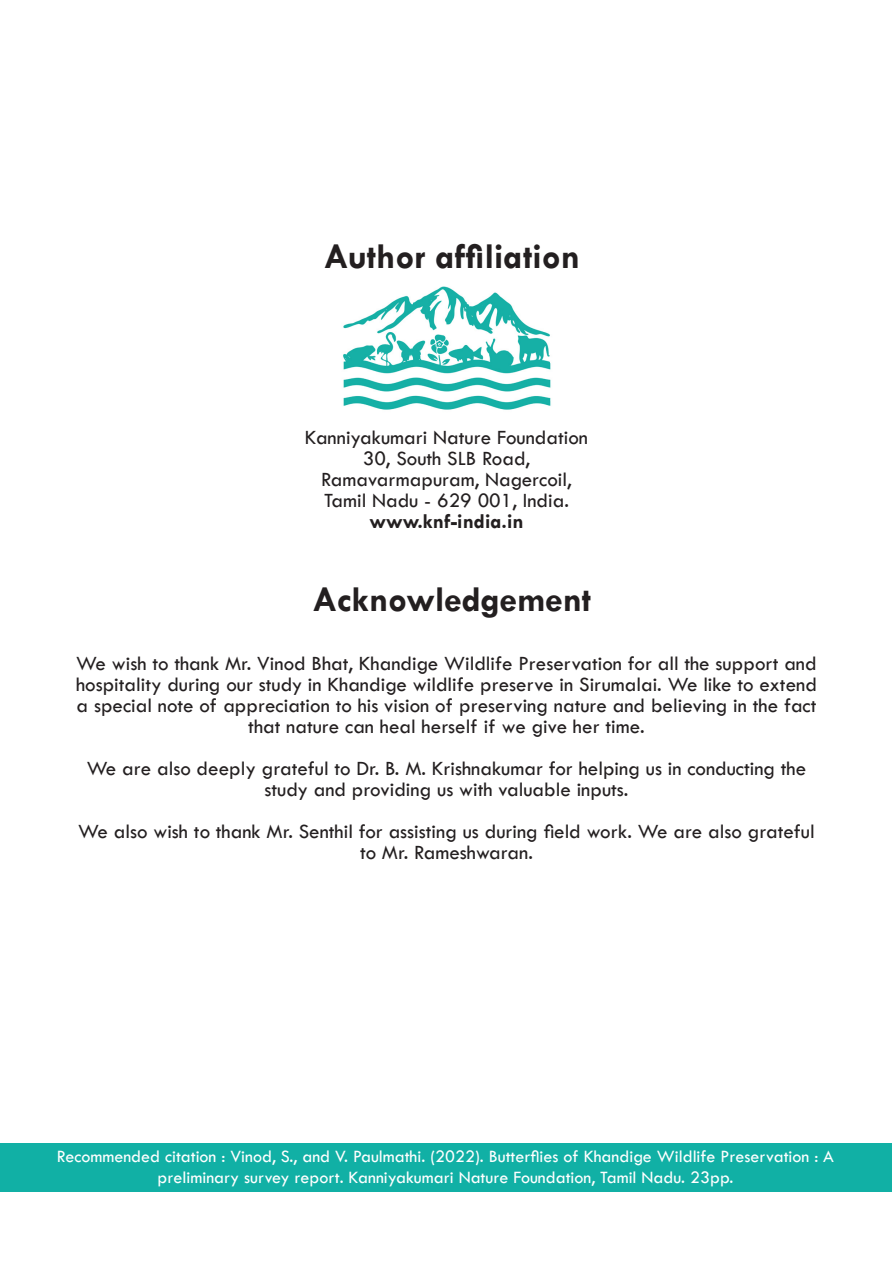
<style>
.page{position:relative;width:893px;height:1263px;background:#fff}
.page>*{position:absolute;margin:0;border:0;box-sizing:border-box;transform-origin:0 0}
.t1{font:700 36px "Tw Cen";color:#231f20}
.t2{font:21px/21px "Tw Cen";color:#231f20;text-align:center}
.t3{font:700 21px "Tw Cen";color:#231f20}
.t4{font:18px/21px "Tw Cen";color:#fff;text-align:center}
</style>
<div class="page">
<img style="left:343px;top:287px;width:208px;height:123px">
<div style="left:1px;top:1143px;width:891px;height:48px;background:#11b0a5"></div>
<p class="t1" style="left:324px;top:235px;width:258px">Author affiliation</p>
<p class="t2" style="left:305px;top:426px;width:285px">Kanniyakumari Nature Foundation</p>
<p class="t2" style="left:363px;top:447px;width:169px">30, South SLB Road,</p>
<p class="t2" style="left:321px;top:468px;width:252px">Ramavarmapuram, Nagercoil,</p>
<p class="t2" style="left:324px;top:489px;width:247px">Tamil Nadu - 629 001, India.</p>
<p class="t3" style="left:369px;top:508px;width:156px">www.knf-india.in</p>
<p class="t1" style="left:312px;top:578px;width:280px">Acknowledgement</p>
<p class="t2" style="left:76px;top:653px;width:742px">We wish to thank Mr. Vinod Bhat, Khandige Wildlife Preservation for all the support and hospitality during our study in Khandige wildlife preserve in Sirumalai. We like to extend a special note of appreciation to his vision of preserving nature and believing in the fact that nature can heal herself if we give her time.</p>
<p class="t2" style="left:87px;top:758px;width:721px">We are also deeply grateful to Dr. B. M. Krishnakumar for helping us in conducting the study and providing us with valuable inputs.</p>
<p class="t2" style="left:78px;top:821px;width:738px">We also wish to thank Mr. Senthil for assisting us during field work. We are also grateful to Mr. Rameshwaran.</p>
<p class="t4" style="left:57px;top:1146px;width:779px">Recommended citation : Vinod, S., and V. Paulmathi. (2022). Butterflies of Khandige Wildlife Preservation : A preliminary survey report. Kanniyakumari Nature Foundation, Tamil Nadu. 23pp.</p>
</div>
